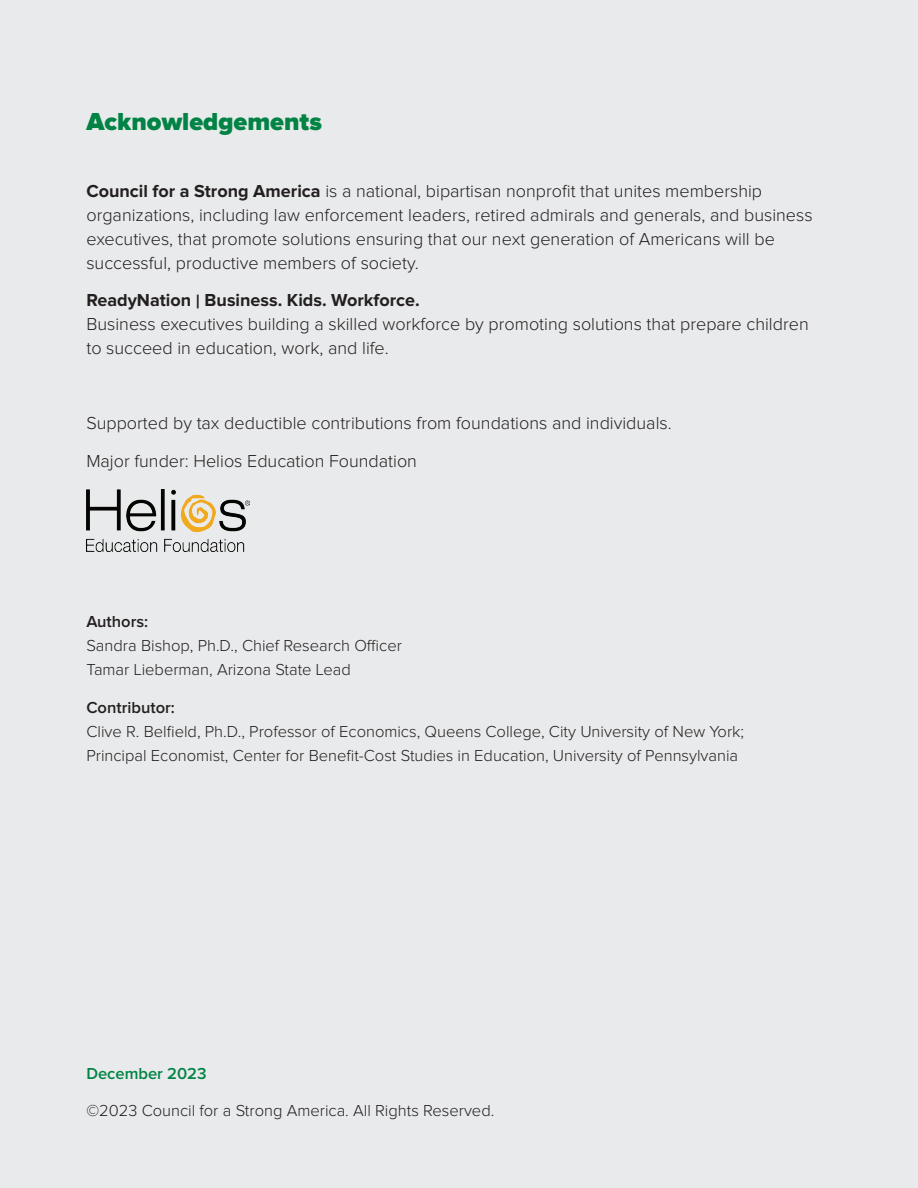
<style>
.page{position:relative;width:918px;height:1188px;background:#e9eaeb}
.page>*{position:absolute;margin:0;border:0;box-sizing:border-box;transform-origin:0 0}
.t1{font:900 25.5px "Proxima Nova";color:#008345}
.t2{font:300 18px/24px "Proxima Nova";color:#231f20}
.t3{font:300 16.5px/24px "Proxima Nova";color:#231f20}
.t4{font:600 16.5px "Proxima Nova";color:#008345}
.s1{font-weight:700}
.s2{font-weight:700;font-size:19.5px}
.s3{font-weight:600}
</style>
<div class="page">
<img style="left:86px;top:490px;width:163px;height:61px">
<p class="t1" style="left:86px;top:107px;width:237px">Acknowledgements</p>
<p class="t2" style="left:86px;top:179px;width:728px"><span class="s1">Council for a Strong America</span> is a national, bipartisan nonprofit that unites membership organizations, including law enforcement leaders, retired admirals and generals, and business executives, that promote solutions ensuring that our next generation of Americans will be successful, productive members of society.</p>
<p class="t2" style="left:86px;top:289px;width:724px"><span class="s1">ReadyNation</span> <span class="s2">|</span> <span class="s1">Business. Kids. Workforce.<br></span>Business executives building a skilled workforce by promoting solutions that prepare children to succeed in education, work, and life.</p>
<p class="t2" style="left:86px;top:412px;width:587px">Supported by tax deductible contributions from foundations and individuals.</p>
<p class="t2" style="left:86px;top:449px;width:332px">Major funder: Helios Education Foundation</p>
<p class="t3" style="left:86px;top:610px;width:317px"><span class="s3">Authors:<br></span>Sandra Bishop, Ph.D., Chief Research Officer</p>
<p class="t3" style="left:86px;top:658px;width:266px">Tamar Lieberman, Arizona State Lead</p>
<p class="t3" style="left:86px;top:696px;width:659px"><span class="s3">Contributor:<br></span>Clive R. Belfield, Ph.D., Professor of Economics, Queens College, City University of New York;<br>Principal Economist, Center for Benefit-Cost Studies in Education, University of Pennsylvania</p>
<p class="t4" style="left:86px;top:1066px;width:122px">December 2023</p>
<p class="t3" style="left:86px;top:1100px;width:409px">©2023 Council for a Strong America. All Rights Reserved.</p>
</div>
